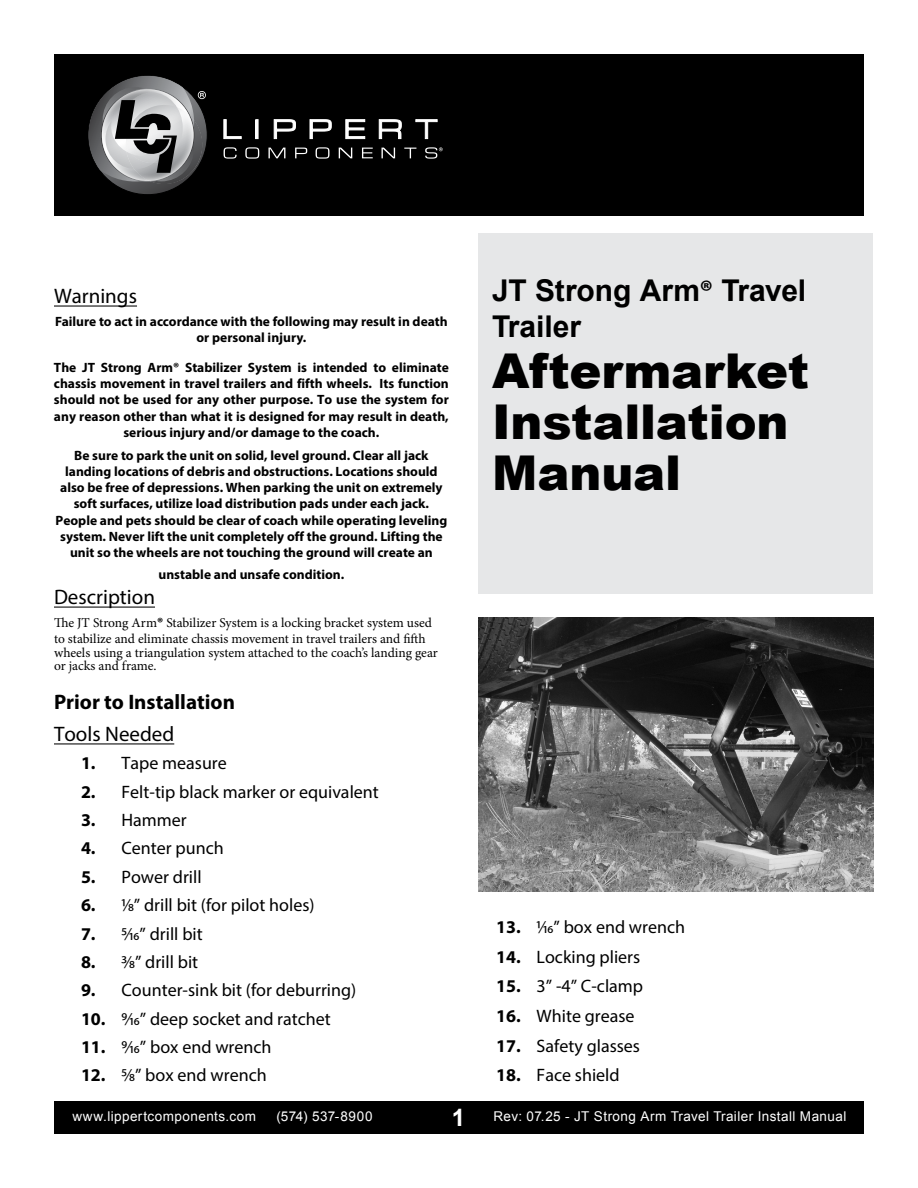
<style>
.page{position:relative;width:918px;height:1188px;background:#fff}
.page>*{position:absolute;margin:0;border:0;box-sizing:border-box;transform-origin:0 0}
.t1{font:900 48px/51px "Arial";color:#000}
.t2{font:700 30px/36px "Arial";letter-spacing:-.005em;color:#000}
.t3{font:21px "Myriad Pro";color:#000}
.t4{font:700 21px "Myriad Pro";color:#000}
.t5{font:18px "Myriad Pro";color:#000}
.t6{font:700 13.5px/16.2px "Myriad Pro";color:#000;text-align:center}
.t7{font:13.5px/16.2px "Minion Pro";letter-spacing:-.005em;color:#000}
.t8{font:13.5px "Arial";letter-spacing:.035em;color:#fff}
.s1{font-family:"Myriad Pro";font-weight:700}
.s2{font-weight:700}
.s3{font-family:"Myriad Pro"}
.s4{font-weight:700;font-size:24px}
</style>
<div class="page">
<div style="left:54px;top:1102px;width:810px;height:32px;background:#000"></div>
<div style="left:54px;top:54px;width:810px;height:162px;background:#000"></div>
<svg style="left:223px;top:119px;width:19px;height:20px"></svg>
<div style="left:256px;top:119px;width:2px;height:20px;border:1px solid #fff"></div>
<svg style="left:274px;top:119px;width:22px;height:20px"></svg>
<svg style="left:310px;top:119px;width:22px;height:20px"></svg>
<svg style="left:345px;top:119px;width:20px;height:20px"></svg>
<svg style="left:379px;top:119px;width:23px;height:20px"></svg>
<svg style="left:415px;top:119px;width:23px;height:20px"></svg>
<svg style="left:224px;top:147px;width:13px;height:12px"></svg>
<svg style="left:245px;top:147px;width:14px;height:12px"></svg>
<svg style="left:269px;top:148px;width:16px;height:10px"></svg>
<svg style="left:295px;top:148px;width:12px;height:10px"></svg>
<svg style="left:316px;top:147px;width:13px;height:12px"></svg>
<svg style="left:339px;top:148px;width:13px;height:10px"></svg>
<svg style="left:362px;top:148px;width:11px;height:10px"></svg>
<svg style="left:382px;top:148px;width:13px;height:10px"></svg>
<svg style="left:404px;top:148px;width:12px;height:10px"></svg>
<svg style="left:88px;top:76px;width:119px;height:119px"></svg>
<svg style="left:88px;top:76px;width:118px;height:108px"></svg>
<svg style="left:425px;top:147px;width:18px;height:12px"></svg>
<hr style="left:54px;top:306px;width:83px;height:1px;background:#000">
<hr style="left:54px;top:607px;width:101px;height:1px;background:#000">
<hr style="left:54px;top:743px;width:120px;height:1px;background:#000">
<img style="left:478px;top:618px;width:396px;height:274px">
<div style="left:478px;top:233px;width:395px;height:361px;background:#e6e7e8"></div>
<h3 class="t3" style="left:54px;top:283px;width:85px">Warnings</h3>
<p class="t6" style="left:55px;top:313px;width:394px">Failure to act in accordance with the following may result in death or personal injury.</p>
<p class="t6" style="left:54px;top:359px;width:396px">The JT Strong Arm® Stabilizer System is intended to eliminate chassis movement in travel trailers and fifth wheels. Its function should not be used for any other purpose. To use the system for any reason other than what it is designed for may result in death, serious injury and/or damage to the coach.</p>
<p class="t6" style="left:56px;top:447px;width:393px">Be sure to park the unit on solid, level ground. Clear all jack landing locations of debris and obstructions. Locations should also be free of depressions. When parking the unit on extremely soft surfaces, utilize load distribution pads under each jack.<br>People and pets should be clear of coach while operating leveling system. Never lift the unit completely off the ground. Lifting the unit so the wheels are not touching the ground will create an</p>
<p class="t6" style="left:159px;top:566px;width:187px">unstable and unsafe condition.</p>
<h3 class="t3" style="left:54px;top:584px;width:103px">Description</h3>
<p class="t7" style="left:54px;top:615px;width:380px">The JT Strong Arm<span class="s1">®</span> Stabilizer System is a locking bracket system used to stabilize and eliminate chassis movement in travel trailers and fifth</p>
<p class="t7" style="left:54px;top:646px;width:385px;line-height:13.5px">wheels using a triangulation system attached to the coach’s landing gear or jacks and frame.</p>
<h3 class="t4" style="left:54px;top:688px;width:183px">Prior to Installation</h3>
<h3 class="t3" style="left:54px;top:721px;width:122px">Tools Needed</h3>
<h3 class="t5" style="left:81px;top:752px;width:147px"><span class="s2">1.</span> Tape measure</h3>
<h3 class="t5" style="left:81px;top:781px;width:299px"><span class="s2">2.</span> Felt-tip black marker or equivalent</h3>
<h3 class="t5" style="left:81px;top:809px;width:107px"><span class="s2">3.</span> Hammer</h3>
<h3 class="t5" style="left:81px;top:837px;width:144px"><span class="s2">4.</span> Center punch</h3>
<h3 class="t5" style="left:81px;top:866px;width:122px"><span class="s2">5.</span> Power drill</h3>
<h3 class="t5" style="left:81px;top:894px;width:235px"><span class="s2">6.</span> 1/8” drill bit (for pilot holes)</h3>
<h3 class="t5" style="left:81px;top:922px;width:123px"><span class="s2">7.</span> 5/16” drill bit</h3>
<h3 class="t5" style="left:81px;top:951px;width:119px"><span class="s2">8.</span> 3/8” drill bit</h3>
<h3 class="t5" style="left:81px;top:979px;width:277px"><span class="s2">9.</span> Counter-sink bit (for deburring)</h3>
<h3 class="t5" style="left:81px;top:1007px;width:251px"><span class="s2">10.</span> 9/16” deep socket and ratchet</h3>
<h3 class="t5" style="left:81px;top:1036px;width:192px"><span class="s2">11.</span> 9/16” box end wrench</h3>
<h3 class="t5" style="left:81px;top:1064px;width:187px"><span class="s2">12.</span> 5/8” box end wrench</h3>
<h2 class="t2" style="left:492px;top:273px;width:316px">JT Strong Arm<span class="s3">®</span> Travel<br>Trailer</h2>
<h1 class="t1" style="left:492px;top:344px;width:318px">Aftermarket<br>Installation<br>Manual</h1>
<h3 class="t5" style="left:496px;top:916px;width:191px"><span class="s2">13.</span> 1/16” box end wrench</h3>
<h3 class="t5" style="left:496px;top:945px;width:146px"><span class="s2">14.</span> Locking pliers</h3>
<h3 class="t5" style="left:496px;top:975px;width:149px"><span class="s2">15.</span> 3” -4” C-clamp</h3>
<h3 class="t5" style="left:496px;top:1005px;width:140px"><span class="s2">16.</span> White grease</h3>
<h3 class="t5" style="left:496px;top:1035px;width:145px"><span class="s2">17.</span> Safety glasses</h3>
<h3 class="t5" style="left:496px;top:1064px;width:125px"><span class="s2">18.</span> Face shield</h3>
<p class="t8" style="left:72px;top:1108px;width:185px">www.lippertcomponents.com</p>
<p class="t8" style="left:276px;top:1108px;width:98px">(574) 537-8900</p>
<p class="t8" style="left:452px;top:1108px;width:396px"><span class="s4">1</span> Rev: 07.25 - JT Strong Arm Travel Trailer Install Manual</p>
</div>
